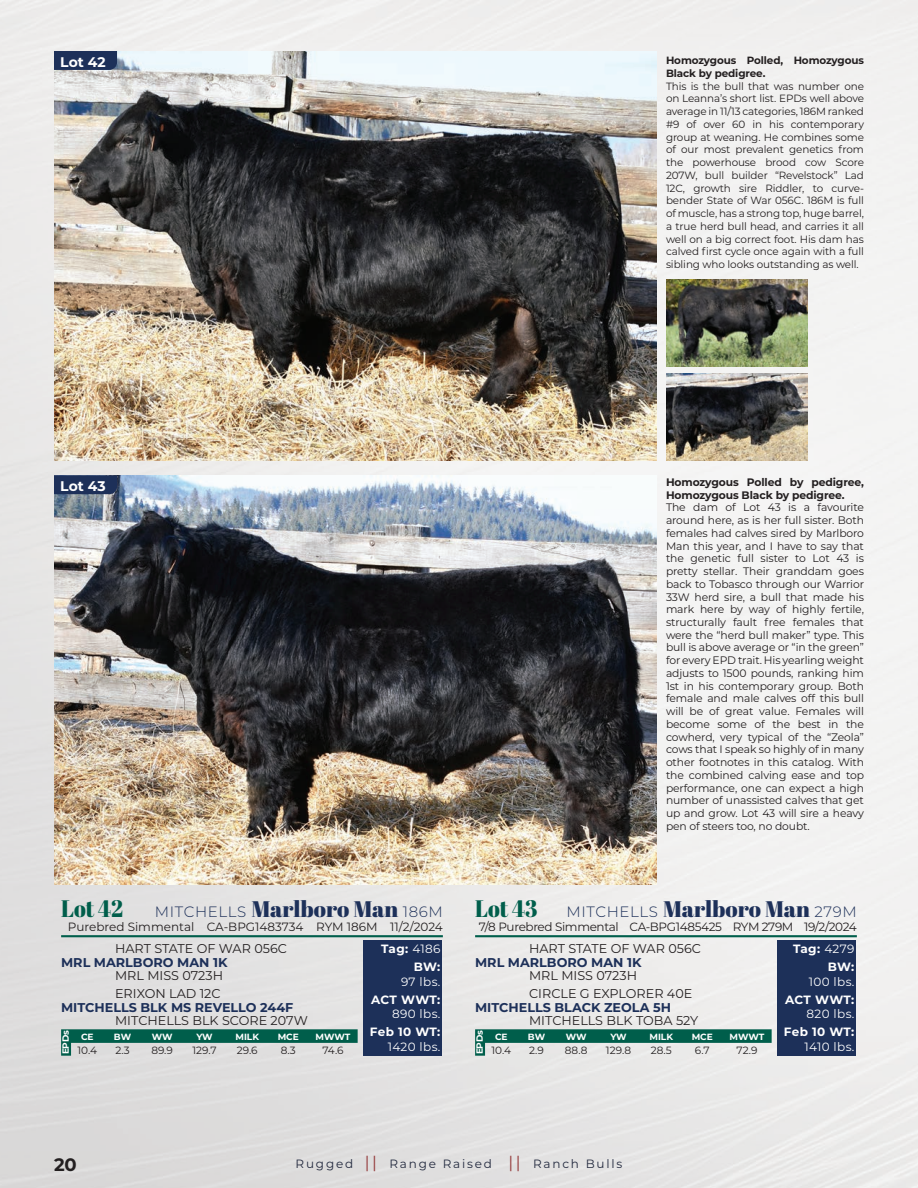
<style>
.page{position:relative;width:918px;height:1188px;background:#fff}
.page>*{position:absolute;margin:0;border:0;box-sizing:border-box;transform-origin:0 0}
.t1{font:23.85px "Abril Fatface";color:#005e4b;scale:.91 1}
.t2{font:700 18px "Montserrat";color:#231f20}
.t3{font:300 15px "Montserrat";letter-spacing:.04em;color:#1d3059}
.t4{font:700 13.95px "Montserrat";letter-spacing:-.005em;color:#fff}
.t5{font:12.75px "Montserrat";color:#231f20}
.t6{font:700 12.75px "Montserrat";color:#1d3059}
.t7{font:700 12px/14.4px "Montserrat";letter-spacing:.025em;color:#fff;text-align:right}
.Info_under_name{font:12px "Montserrat";letter-spacing:-.02em;color:#231f20}
.Info_under_name-2{font:12px "Montserrat";color:#231f20}
.t8{font:12px "Montserrat";letter-spacing:.15em;color:#22293e}
.t9{font:12px "Montserrat";letter-spacing:.03em;color:#fff}
.t10{font:10.8px/12.8px "Montserrat";letter-spacing:-.01em;color:#231f20;text-align:justify}
.t11{font:700 10.8px/12.8px "Montserrat";letter-spacing:-.01em;color:#231f20}
.t12{font:10.5px/12.8px "Montserrat";letter-spacing:-.01em;color:#231f20;text-align:justify}
.t13{font:700 10.5px/12.8px "Montserrat";letter-spacing:-.01em;color:#231f20}
.t14{font:700 9px "Montserrat";color:#fff}
.s1{font-family:"Abril Fatface";font-weight:400;font-size:22.5px}
.s2{font-weight:400}
.s3{font-size:16.5px;color:#94393a}
</style>
<div class="page">
<img style="left:0;top:0;width:918px;height:1188px">
<div style="left:363px;top:941px;width:79px;height:115px;background:#1d3059"></div>
<hr style="left:61px;top:935px;width:382px;height:2px;background:#005e4b">
<svg style="left:61px;top:1029px;width:297px;height:27px;background:#6b9b92"></svg>
<div style="left:777px;top:941px;width:79px;height:115px;background:#1d3059"></div>
<hr style="left:475px;top:935px;width:382px;height:2px;background:#005e4b">
<svg style="left:475px;top:1029px;width:297px;height:27px;background:#70a196"></svg>
<img style="left:54px;top:51px;width:603px;height:409px">
<svg style="left:54px;top:51px;width:63px;height:19px"></svg>
<img style="left:54px;top:475px;width:603px;height:410px">
<svg style="left:54px;top:475px;width:63px;height:19px"></svg>
<img style="left:666px;top:279px;width:142px;height:87px">
<img style="left:666px;top:373px;width:142px;height:87px">
<p class="t4" style="left:60px;top:52px;width:47px">Lot 42</p>
<p class="t13" style="left:666px;top:54px;width:199px">Homozygous Polled, Homozygous<br>Black by pedigree.</p>
<p class="t12" style="left:666px;top:79px;width:200px">This is the bull that was number one on Leanna’s short list. EPDs well above average in 11/13 categories, 186M ranked #9 of over 60 in his contemporary group at weaning. He combines some of our most prevalent genetics from the powerhouse brood cow Score 207W, bull builder “Revelstock” Lad 12C, growth sire Riddler, to curve&shy;bender State of War 056C. 186M is full of muscle, has a strong top, huge barrel, a true herd bull head, and carries it all well on a big correct foot. His dam has calved first cycle once again with a full sibling who looks outstanding as well.</p>
<p class="t4" style="left:60px;top:476px;width:47px">Lot 43</p>
<p class="t11" style="left:666px;top:475px;width:200px">Homozygous Polled by pedigree,<br>Homozygous Black by pedigree.</p>
<p class="t10" style="left:666px;top:501px;width:200px">The dam of Lot 43 is a favourite around here, as is her full sister. Both females had calves sired by Marlboro Man this year, and I have to say that the genetic full sister to Lot 43 is pretty stellar. Their granddam goes back to Tobasco through our Warrior 33W herd sire, a bull that made his mark here by way of highly fertile, structurally fault free females that were the “herd bull maker” type. This bull is above average or “in the green” for every EPD trait. His yearling weight adjusts to 1500 pounds, ranking him 1st in his contemporary group. Both female and male calves off this bull will be of great value. Females will become some of the best in the cowherd, very typical of the “Zeola” cows that I speak so highly of in many other footnotes in this catalog. With the combined calving ease and top performance, one can expect a high number of unassisted calves that get up and grow. Lot 43 will sire a heavy pen of steers too, no doubt.</p>
<p class="t1" style="left:61px;top:892px;width:70px">Lot 42</p>
<p class="t3" style="left:155px;top:901px;width:289px">MITCHELLS <span class="s1">Marlboro Man</span> 186M</p>
<p class="Info_under_name-2" style="left:68px;top:919px;width:377px">Purebred Simmental CA-BPG1483734 RYM 186M 11/2/2024</p>
<p class="t5" style="left:115px;top:940px;width:173px">HART STATE OF WAR 056C</p>
<p class="t6" style="left:61px;top:953px;width:168px">MRL MARLBORO MAN 1K</p>
<p class="t5" style="left:115px;top:967px;width:109px">MRL MISS 0723H</p>
<p class="t5" style="left:115px;top:985px;width:107px">ERIXON LAD 12C</p>
<p class="t6" style="left:61px;top:998px;width:234px">MITCHELLS BLK MS REVELLO 244F</p>
<p class="t5" style="left:115px;top:1012px;width:194px">MITCHELLS BLK SCORE 207W</p>
<p class="t14" style="left:59px;top:1054px;width:25px;rotate:-90deg">EPDs</p>
<p class="t14" style="left:81px;top:1031px;width:14px">CE</p>
<p class="t14" style="left:114px;top:1031px;width:19px">BW</p>
<p class="t14" style="left:152px;top:1031px;width:22px">WW</p>
<p class="t14" style="left:196px;top:1031px;width:18px">YW</p>
<p class="t14" style="left:235px;top:1031px;width:25px">MILK</p>
<p class="t14" style="left:278px;top:1031px;width:23px">MCE</p>
<p class="t14" style="left:316px;top:1031px;width:36px">MWWT</p>
<p class="t7" style="left:381px;top:941px;width:61px">Tag: <span class="s2">4186</span></p>
<p class="t7" style="left:414px;top:959px;width:28px">BW:</p>
<p class="t9" style="left:401px;top:973px;width:41px">97 lbs.</p>
<p class="t7" style="left:371px;top:992px;width:71px">ACT WWT:</p>
<p class="t9" style="left:392px;top:1006px;width:50px">890 lbs.</p>
<p class="t7" style="left:370px;top:1024px;width:72px">Feb 10 WT:<br><span class="s2">1420 lbs.</span></p>
<p class="t12" style="left:78px;top:1044px;width:21px">10.4</p>
<p class="t12" style="left:115px;top:1044px;width:16px">2.3</p>
<p class="t12" style="left:151px;top:1044px;width:23px">89.9</p>
<p class="t12" style="left:192px;top:1044px;width:26px">129.7</p>
<p class="t12" style="left:237px;top:1044px;width:22px">29.6</p>
<p class="t12" style="left:281px;top:1044px;width:17px">8.3</p>
<p class="t12" style="left:322px;top:1044px;width:23px">74.6</p>
<p class="t1" style="left:475px;top:892px;width:70px">Lot 43</p>
<p class="t3" style="left:567px;top:901px;width:292px">MITCHELLS <span class="s1">Marlboro Man</span> 279M</p>
<p class="Info_under_name" style="left:479px;top:919px;width:380px">7/8 Purebred Simmental CA-BPG1485425 RYM 279M 19/2/2024</p>
<p class="t5" style="left:529px;top:940px;width:173px">HART STATE OF WAR 056C</p>
<p class="t6" style="left:475px;top:953px;width:168px">MRL MARLBORO MAN 1K</p>
<p class="t5" style="left:529px;top:967px;width:109px">MRL MISS 0723H</p>
<p class="t5" style="left:529px;top:985px;width:165px">CIRCLE G EXPLORER 40E</p>
<p class="t6" style="left:475px;top:998px;width:197px">MITCHELLS BLACK ZEOLA 5H</p>
<p class="t5" style="left:529px;top:1012px;width:171px">MITCHELLS BLK TOBA 52Y</p>
<p class="t14" style="left:473px;top:1054px;width:25px;rotate:-90deg">EPDs</p>
<p class="t14" style="left:495px;top:1031px;width:14px">CE</p>
<p class="t14" style="left:528px;top:1031px;width:19px">BW</p>
<p class="t14" style="left:566px;top:1031px;width:22px">WW</p>
<p class="t14" style="left:610px;top:1031px;width:18px">YW</p>
<p class="t14" style="left:649px;top:1031px;width:25px">MILK</p>
<p class="t14" style="left:692px;top:1031px;width:23px">MCE</p>
<p class="t14" style="left:730px;top:1031px;width:36px">MWWT</p>
<p class="t7" style="left:793px;top:941px;width:63px">Tag: <span class="s2">4279</span></p>
<p class="t7" style="left:828px;top:959px;width:28px">BW:</p>
<p class="t9" style="left:809px;top:973px;width:47px">100 lbs.</p>
<p class="t7" style="left:785px;top:992px;width:71px">ACT WWT:</p>
<p class="t9" style="left:807px;top:1006px;width:49px">820 lbs.</p>
<p class="t7" style="left:784px;top:1024px;width:72px">Feb 10 WT:<br><span class="s2">1410 lbs.</span></p>
<p class="t12" style="left:492px;top:1044px;width:21px">10.4</p>
<p class="t12" style="left:529px;top:1044px;width:16px">2.9</p>
<p class="t12" style="left:565px;top:1044px;width:24px">88.8</p>
<p class="t12" style="left:606px;top:1044px;width:27px">129.8</p>
<p class="t12" style="left:651px;top:1044px;width:22px">28.5</p>
<p class="t12" style="left:695px;top:1044px;width:16px">6.7</p>
<p class="t12" style="left:737px;top:1044px;width:22px">72.9</p>
<h2 class="t2" style="left:54px;top:1151px;width:24px">20</h2>
<p class="t8" style="left:296px;top:1155px;width:328px">Rugged <span class="s3">||</span> Range Raised <span class="s3">||</span> Ranch Bulls</p>
</div>
